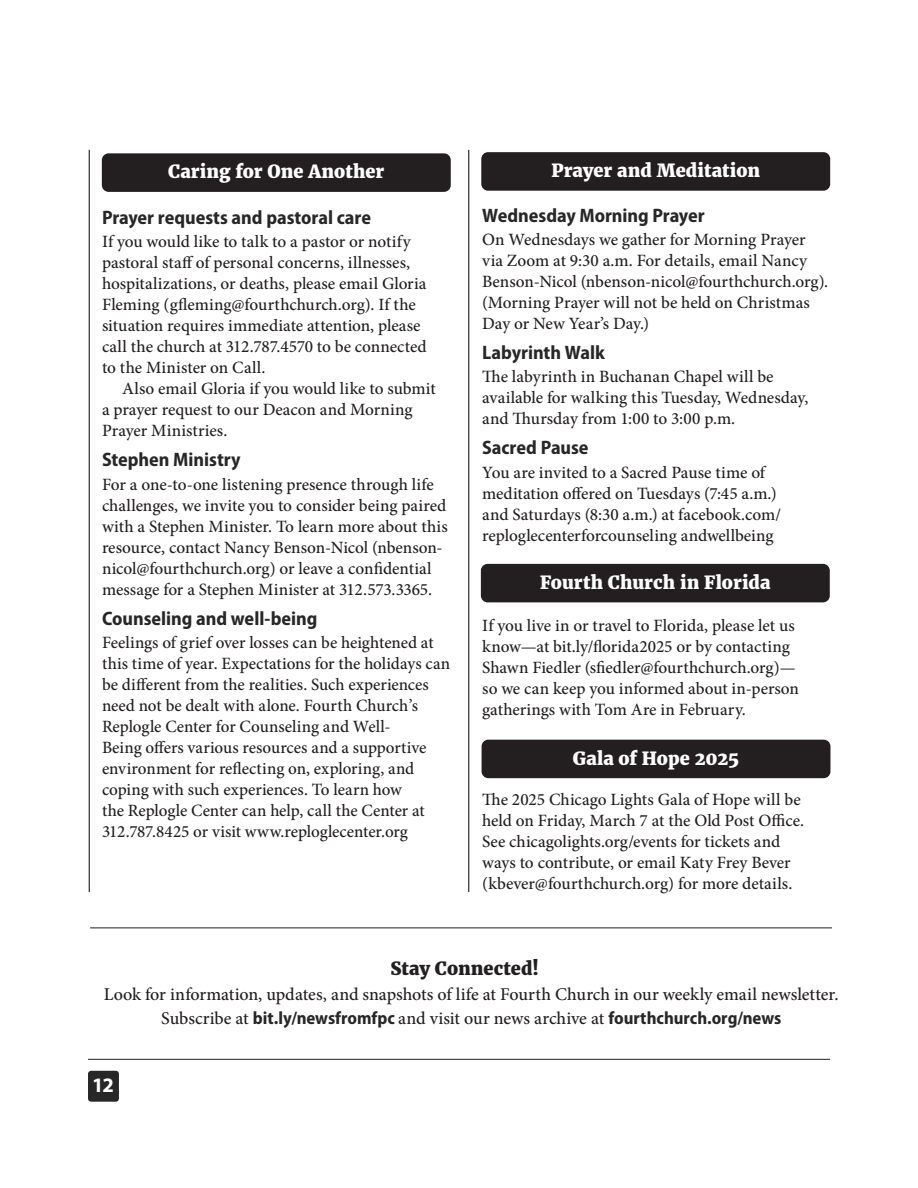
<style>
.page{position:relative;width:918px;height:1188px;background:#fff}
.page>*{position:absolute;margin:0;border:0;box-sizing:border-box;transform-origin:0 0}
.t1{font:700 20.7px "Myriad Pro";color:#fff}
.t2{font:700 semi-condensed 19.5px "Myriad Pro";color:#272728}
.t3{font:500 18px/24px "Minion Pro";color:#231f20;text-align:center}
.t4{font:800 18px "Merriweather";letter-spacing:.005em;color:#fff}
.t5{font:800 18px "Merriweather";letter-spacing:.005em;color:#231f20}
.t6{font:500 17.25px/21px "Minion Pro";color:#231f20}
.s1{font-family:"Myriad Pro";font-weight:700;font-stretch:semi-condensed;color:#272728}
</style>
<div class="page">
<hr style="left:468px;top:150px;width:1px;height:742px;background:#231f20">
<hr style="left:89px;top:150px;width:1px;height:742px;background:#231f20">
<hr style="left:90px;top:927px;width:742px;height:1px;background:#231f20">
<div style="left:102px;top:153px;width:349px;height:39px;background:#231f20;border-radius:7px"></div>
<div style="left:481px;top:564px;width:349px;height:38px;background:#231f20;border-radius:7px"></div>
<div style="left:88px;top:1071px;width:31px;height:31px;background:#272728;border-radius:3px"></div>
<hr style="left:88px;top:1059px;width:742px;height:1px;background:#231f20">
<div style="left:481px;top:152px;width:349px;height:39px;background:#231f20;border-radius:7px"></div>
<div style="left:482px;top:740px;width:348px;height:38px;background:#231f20;border-radius:7px"></div>
<p class="t4" style="left:168px;top:161px;width:218px">Caring for One Another</p>
<p class="t2" style="left:102px;top:207px;width:271px">Prayer requests and pastoral care</p>
<p class="t6" style="left:102px;top:231px;width:326px">If you would like to talk to a pastor or notify pastoral staff of personal concerns, illnesses, hospitalizations, or deaths, please email Gloria Fleming (gfleming@fourthchurch.org). If the situation requires immediate attention, please call the church at 312.787.4570 to be connected to the Minister on Call.</p>
<p class="t6" style="left:102px;top:378px;width:335px;text-indent:20px">Also email Gloria if you would like to submit a prayer request to our Deacon and Morning<br>Prayer Ministries.</p>
<p class="t2" style="left:102px;top:449px;width:140px">Stephen Ministry</p>
<p class="t6" style="left:102px;top:474px;width:347px">For a one-to-one listening presence through life challenges, we invite you to consider being paired with a Stephen Minister. To learn more about this resource, contact Nancy Benson-Nicol (nbenson&shy;nicol@fourthchurch.org) or leave a confidential message for a Stephen Minister at 312.573.3365.</p>
<p class="t2" style="left:102px;top:607px;width:217px">Counseling and well-being</p>
<p class="t6" style="left:102px;top:632px;width:350px">Feelings of grief over losses can be heightened at this time of year. Expectations for the holidays can be different from the realities. Such experiences need not be dealt with alone. Fourth Church’s Replogle Center for Counseling and Well-<br>Being offers various resources and a supportive environment for reflecting on, exploring, and coping with such experiences. To learn how<br>the Replogle Center can help, call the Center at 312.787.8425 or visit www.reploglecenter.org</p>
<p class="t4" style="left:551px;top:160px;width:210px">Prayer and Meditation</p>
<p class="t2" style="left:482px;top:204px;width:224px">Wednesday Morning Prayer</p>
<p class="t6" style="left:482px;top:229px;width:346px">On Wednesdays we gather for Morning Prayer via Zoom at 9:30 a.m. For details, email Nancy Benson-Nicol (nbenson-nicol@fourthchurch.org). (Morning Prayer will not be held on Christmas Day or New Year’s Day.)</p>
<p class="t2" style="left:482px;top:342px;width:124px">Labyrinth Walk</p>
<p class="t6" style="left:482px;top:366px;width:328px">The labyrinth in Buchanan Chapel will be available for walking this Tuesday, Wednesday, and Thursday from 1:00 to 3:00 p.m.</p>
<p class="t2" style="left:482px;top:437px;width:108px">Sacred Pause</p>
<p class="t6" style="left:482px;top:462px;width:300px">You are invited to a Sacred Pause time of meditation offered on Tuesdays (7:45 a.m.) and Saturdays (8:30 a.m.) at facebook.com/ reploglecenterforcounseling andwellbeing</p>
<p class="t4" style="left:540px;top:571px;width:232px">Fourth Church in Florida</p>
<p class="t6" style="left:482px;top:615px;width:318px">If you live in or travel to Florida, please let us know—at bit.ly/florida2025 or by contacting Shawn Fiedler (sfiedler@fourthchurch.org)— so we can keep you informed about in-person gatherings with Tom Are in February.</p>
<p class="t4" style="left:573px;top:747px;width:168px">Gala of Hope 2025</p>
<p class="t6" style="left:482px;top:789px;width:321px">The 2025 Chicago Lights Gala of Hope will be held on Friday, March 7 at the Old Post Office.<br>See chicagolights.org/events for tickets and ways to contribute, or email Katy Frey Bever (kbever@fourthchurch.org) for more details.</p>
<p class="t5" style="left:391px;top:957px;width:150px">Stay Connected!</p>
<p class="t3" style="left:104px;top:982px;width:734px">Look for information, updates, and snapshots of life at Fourth Church in our weekly email newsletter.<br>Subscribe at <span class="s1">bit.ly/newsfromfpc</span> and visit our news archive at <span class="s1">fourthchurch.org/news</span></p>
<p class="t1" style="left:92px;top:1072px;width:23px">12</p>
</div>
